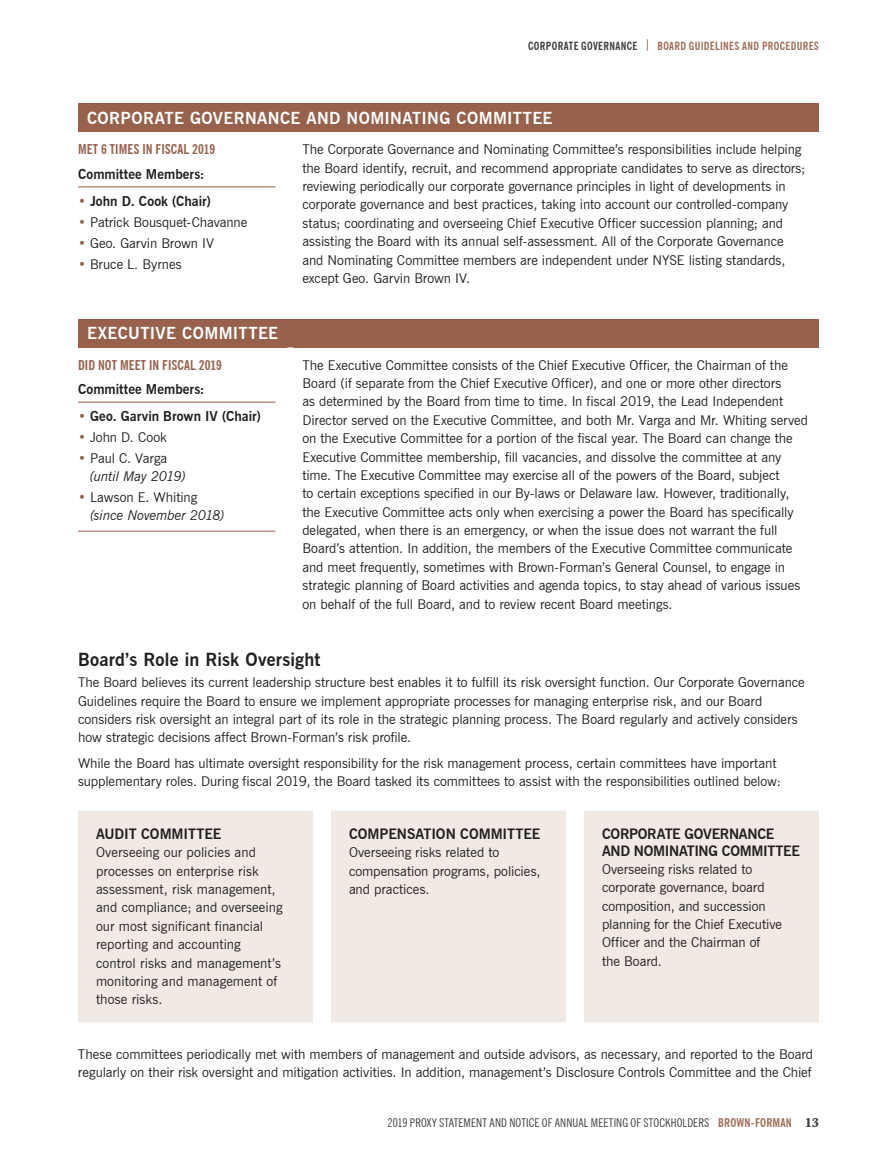
<style>
.page{position:relative;width:891px;height:1161px;background:#fff}
.page>*{position:absolute;margin:0;border:0;box-sizing:border-box;transform-origin:0 0}
.t1{font:700 18px "News Gothic BT";letter-spacing:.01em;color:#231f20}
.t2{font:700 16.5px "News Gothic BT";letter-spacing:.02em;color:#fff}
.t3{font:700 14.25px/16.5px "News Gothic BT";letter-spacing:-.015em;color:#231f20}
.t4{font:13.5px/18.3px "News Gothic BT";color:#231f20}
.t5{font:700 13.5px "News Gothic BT";letter-spacing:.005em;color:#231f20}
.t6{font:italic 13.5px/18px "News Gothic BT";letter-spacing:-.015em;color:#231f20}
.t7{font:700 condensed 13.5px "News Gothic BT";letter-spacing:.005em;color:#97614c}
.t8{font:condensed 12px "News Gothic BT";letter-spacing:.01em;color:#3e3e3f}
.t9{font:700 condensed 11.25px "News Gothic BT";color:#9f6d59}
.t10{font:700 condensed 11.25px "News Gothic BT";color:#3e3e3f}
.s1{font-weight:400;color:#97614c}
.s2{color:#97614c}
.s3{font-style:normal;color:#97614c}
.s4{font-style:normal}
.s5{font-weight:700;color:#9f6d59}
.s6{font-family:"Baskerville";font-weight:700;font-stretch:normal;font-size:13.5px}
</style>
<div class="page">
<div style="left:78px;top:104px;width:741px;height:28px;background:#97614c"></div>
<hr style="left:78px;top:186px;width:197px;height:2px;background:#b99383">
<div style="left:78px;top:319px;width:741px;height:28px;background:#97614c"></div>
<hr style="left:78px;top:402px;width:197px;height:1px;background:#b99383">
<hr style="left:78px;top:531px;width:197px;height:1px;background:#b99383">
<div style="left:78px;top:811px;width:741px;height:211px;background:#f0e9e4"></div>
<p class="t10" style="left:528px;top:39px;width:13px">CORPORATE</p>
<p class="t10" style="left:581px;top:39px;width:12px">GOVERNANCE</p>
<p class="t9" style="left:645px;top:39px;width:26px">| BOARD</p>
<p class="t9" style="left:689px;top:39px;width:12px">GUIDELINES</p>
<p class="t9" style="left:742px;top:39px;width:7px">AND</p>
<p class="t9" style="left:762px;top:39px;width:13px">PROCEDURES</p>
<p class="t2" style="left:87px;top:108px;width:467px">CORPORATE GOVERNANCE AND NOMINATING COMMITTEE</p>
<p class="t7" style="left:78px;top:141px;width:139px">MET 6 TIMES IN FISCAL 2019</p>
<p class="t5" style="left:78px;top:166px;width:128px">Committee Members:</p>
<p class="t5" style="left:78px;top:193px;width:134px"><span class="s1">•</span> John D. Cook (Chair)</p>
<p class="t4" style="left:78px;top:213px;width:171px"><span class="s2">•</span> Patrick Bousquet-Chavanne</p>
<p class="t4" style="left:78px;top:234px;width:138px"><span class="s2">•</span> Geo. Garvin Brown IV</p>
<p class="t4" style="left:78px;top:255px;width:105px"><span class="s2">•</span> Bruce L. Byrnes</p>
<p class="t4" style="left:302px;top:140px;width:504px">The Corporate Governance and Nominating Committee’s responsibilities include helping the Board identify, recruit, and recommend appropriate candidates to serve as directors; reviewing periodically our corporate governance principles in light of developments in corporate governance and best practices, taking into account our controlled-company status; coordinating and overseeing Chief Executive Officer succession planning; and assisting the Board with its annual self-assessment. All of the Corporate Governance and Nominating Committee members are independent under NYSE listing standards, except Geo. Garvin Brown IV.</p>
<p class="t2" style="left:87px;top:323px;width:193px">EXECUTIVE COMMITTEE</p>
<p class="t7" style="left:78px;top:357px;width:146px">DID NOT MEET IN FISCAL 2019</p>
<p class="t5" style="left:78px;top:381px;width:128px">Committee Members:</p>
<p class="t5" style="left:78px;top:408px;width:184px"><span class="s1">•</span> Geo. Garvin Brown IV (Chair)</p>
<p class="t4" style="left:78px;top:428px;width:90px"><span class="s2">•</span> John D. Cook</p>
<p class="t6" style="left:90px;top:449px;width:97px;text-indent:-12px"><span class="s3">•</span> <span class="s4">Paul C. Varga </span>(until May 2019)</p>
<p class="t6" style="left:90px;top:488px;width:136px;text-indent:-12px"><span class="s3">•</span> <span class="s4">Lawson E. Whiting </span>(since November 2018)</p>
<p class="t4" style="left:302px;top:356px;width:507px">The Executive Committee consists of the Chief Executive Officer, the Chairman of the Board (if separate from the Chief Executive Officer), and one or more other directors<br>as determined by the Board from time to time. In fiscal 2019, the Lead Independent Director served on the Executive Committee, and both Mr. Varga and Mr. Whiting served on the Executive Committee for a portion of the fiscal year. The Board can change the Executive Committee membership, fill vacancies, and dissolve the committee at any time. The Executive Committee may exercise all of the powers of the Board, subject<br>to certain exceptions specified in our By-laws or Delaware law. However, traditionally, the Executive Committee acts only when exercising a power the Board has specifically delegated, when there is an emergency, or when the issue does not warrant the full Board’s attention. In addition, the members of the Executive Committee communicate and meet frequently, sometimes with Brown-Forman’s General Counsel, to engage in strategic planning of Board activities and agenda topics, to stay ahead of various issues on behalf of the full Board, and to review recent Board meetings.</p>
<h1 class="t1" style="left:78px;top:649px;width:244px">Board’s Role in Risk Oversight</h1>
<p class="t4" style="left:78px;top:673px;width:728px">The Board believes its current leadership structure best enables it to fulfill its risk oversight function. Our Corporate Governance Guidelines require the Board to ensure we implement appropriate processes for managing enterprise risk, and our Board considers risk oversight an integral part of its role in the strategic planning process. The Board regularly and actively considers how strategic decisions affect Brown-Forman’s risk profile.</p>
<p class="t4" style="left:78px;top:753px;width:704px">While the Board has ultimate oversight responsibility for the risk management process, certain committees have important supplementary roles. During fiscal 2019, the Board tasked its committees to assist with the responsibilities outlined below:</p>
<p class="t3" style="left:96px;top:826px;width:127px">AUDIT COMMITTEE</p>
<p class="t4" style="left:96px;top:843px;width:188px">Overseeing our policies and processes on enterprise risk assessment, risk management, and compliance; and overseeing our most significant financial reporting and accounting control risks and management’s monitoring and management of those risks.</p>
<p class="t3" style="left:349px;top:826px;width:193px">COMPENSATION COMMITTEE</p>
<p class="t4" style="left:349px;top:843px;width:193px">Overseeing risks related to compensation programs, policies, and practices.</p>
<p class="t3" style="left:602px;top:826px;width:199px">CORPORATE GOVERNANCE<br>AND NOMINATING COMMITTEE</p>
<p class="t4" style="left:602px;top:860px;width:181px">Overseeing risks related to corporate governance, board composition, and succession planning for the Chief Executive<br>Officer and the Chairman of<br>the Board.</p>
<p class="t4" style="left:78px;top:1045px;width:737px">These committees periodically met with members of management and outside advisors, as necessary, and reported to the Board regularly on their risk oversight and mitigation activities. In addition, management’s Disclosure Controls Committee and the Chief</p>
<p class="t8" style="left:388px;top:1116px;width:433px">2019 PROXY STATEMENT AND NOTICE OF ANNUAL MEETING OF STOCKHOLDERS <span class="s5">BROWN-FORMAN</span> <span class="s6">13</span></p>
</div>
